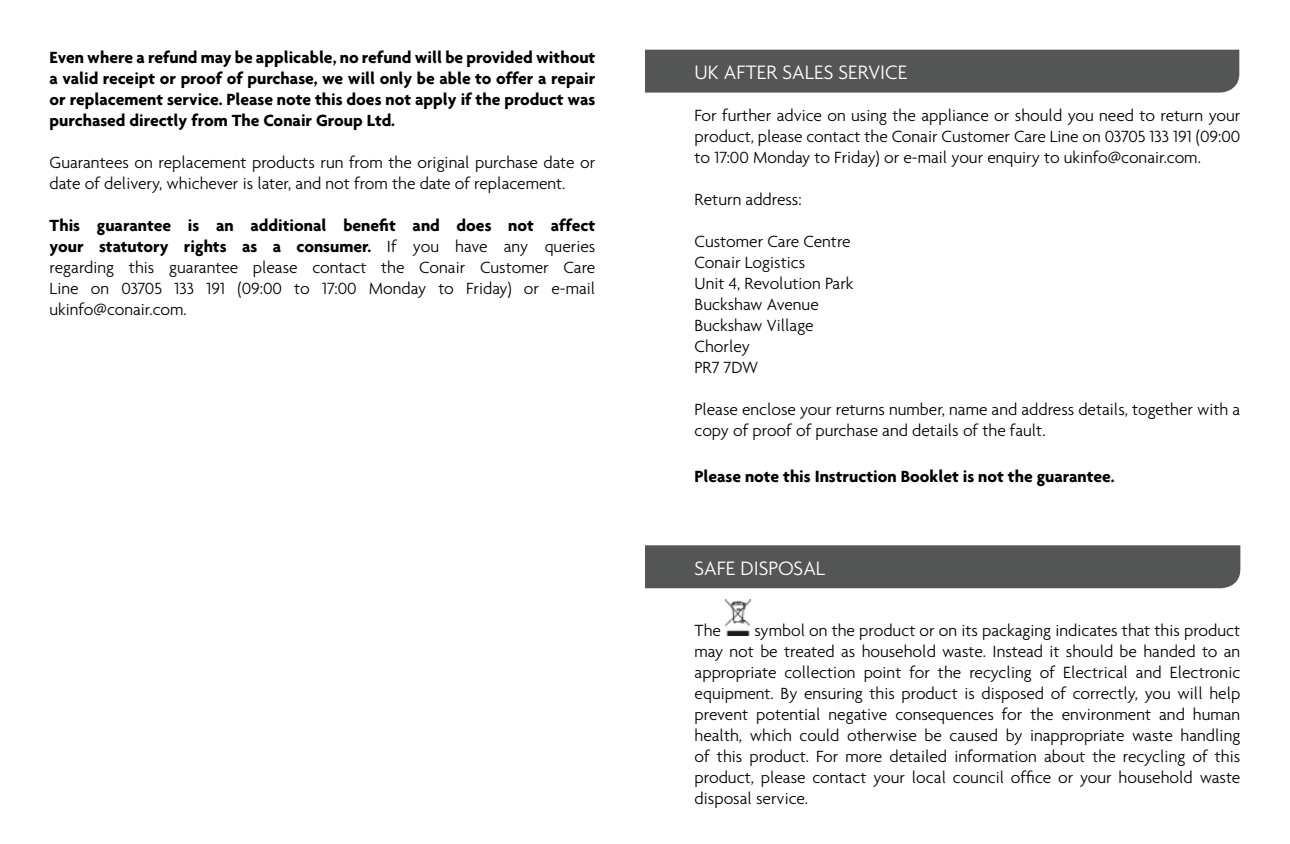
<style>
.page{position:relative;width:1290px;height:844px;background:#fff}
.page>*{position:absolute;margin:0;border:0;box-sizing:border-box;transform-origin:0 0}
.t1{font:300 21px "Agenda";color:#fff}
.t2{font:300 17.5px/21px "Agenda";color:#000}
.t3{font:700 17.5px/21px "Agenda";color:#000;text-align:justify}
.s1{font-weight:700}
</style>
<div class="page">
<div style="left:645px;top:50px;width:594px;height:43px;background:#545555"></div>
<div style="left:645px;top:545px;width:595px;height:43px;background:#545555"></div>
<img style="left:725px;top:599px;width:25px;height:36px">
<p class="t3" style="left:50px;top:46px;width:547px">Even where a refund may be applicable, no refund will be provided without a valid receipt or proof of purchase, we will only be able to offer a repair or replacement service. Please note this does not apply if the product was purchased directly from The Conair Group Ltd.</p>
<p class="t2" style="left:50px;top:152px;width:547px">Guarantees on replacement products run from the original purchase date or date of delivery, whichever is later, and not from the date of replacement.</p>
<p class="t2" style="left:50px;top:215px;width:547px;text-align:justify"><span class="s1">This guarantee is an additional benefit and does not affect your statutory rights as a consumer.</span> If you have any queries regarding this guarantee please contact the Conair Customer Care Line on 03705 133 191 (09:00 to 17:00 Monday to Friday) or e-mail ukinfo@conair.com.</p>
<p class="t1" style="left:694px;top:59px;width:214px">UK AFTER SALES SERVICE</p>
<p class="t2" style="left:694px;top:104px;width:547px;text-align:justify">For further advice on using the appliance or should you need to return your product, please contact the Conair Customer Care Line on 03705 133 191 (09:00 to 17:00 Monday to Friday) or e-mail your enquiry to ukinfo@conair.com.</p>
<p class="t2" style="left:694px;top:188px;width:109px">Return address:</p>
<p class="t2" style="left:694px;top:230px;width:160px">Customer Care Centre<br>Conair Logistics<br>Unit 4, Revolution Park<br>Buckshaw Avenue<br>Buckshaw Village<br>Chorley<br>PR7 7DW</p>
<p class="t2" style="left:694px;top:398px;width:547px">Please enclose your returns number, name and address details, together with a copy of proof of purchase and details of the fault.</p>
<p class="t3" style="left:694px;top:465px;width:422px">Please note this Instruction Booklet is not the guarantee.</p>
<p class="t1" style="left:694px;top:556px;width:132px">SAFE DISPOSAL</p>
<p class="t2" style="left:694px;top:619px;width:28px">The</p>
<p class="t2" style="left:694px;top:619px;width:547px;text-align:justify;text-indent:60px">symbol on the product or on its packaging indicates that this product may not be treated as household waste. Instead it should be handed to an appropriate collection point for the recycling of Electrical and Electronic equipment. By ensuring this product is disposed of correctly, you will help prevent potential negative consequences for the environment and human health, which could otherwise be caused by inappropriate waste handling of this product. For more detailed information about the recycling of this product, please contact your local council office or your household waste disposal service.</p>
</div>
